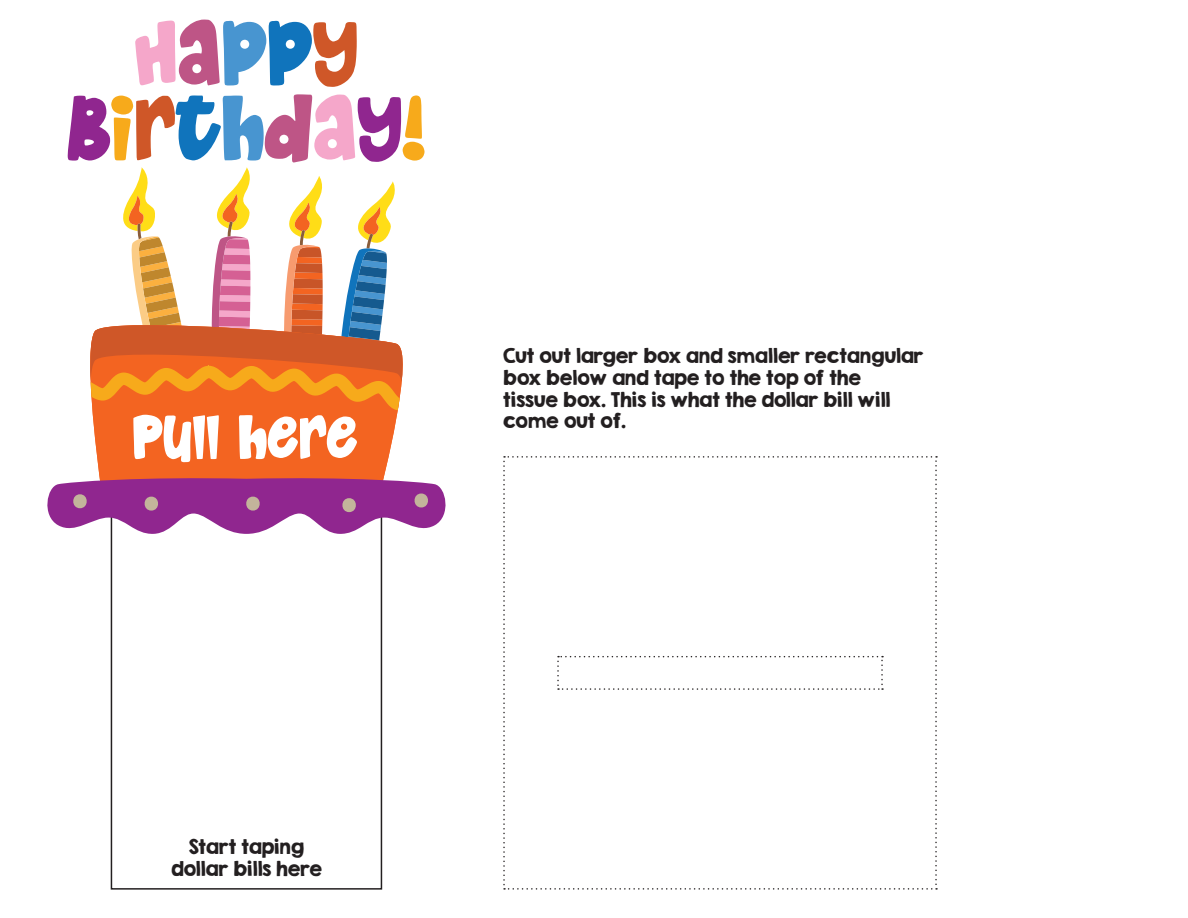
<style>
.page{position:relative;width:1188px;height:918px;background:#fff}
.page>*{position:absolute;margin:0;border:0;box-sizing:border-box;transform-origin:0 0}
.t1{font:93px/75px "Little Paws";color:#f5a7ca;text-align:center}
.t2{font:63px "Little Paws";color:#fff}
.t3{font:18px/21.6px "KG Second Chances Solid";color:#231f20;text-align:center}
.s1{color:#be5586}
.s2{color:#4895d0}
.s3{color:#1074bc}
.s4{color:#cf5728}
.s5{color:#90268f}
.s6{color:#f7aa1b}
</style>
<div class="page">
<div style="left:111px;top:456px;width:271px;height:434px;border:2px solid #231f20"></div>
<div style="left:92px;top:410px;width:306px;height:66px;background:#f36421"></div>
<svg style="left:90px;top:167px;width:313px;height:243px"></svg>
<svg style="left:47px;top:476px;width:399px;height:59px"></svg>
<svg style="left:503px;top:456px;width:434px;height:434px"></svg>
<h1 class="t1" style="left:67px;top:10px;width:361px">H<span class="s1">A</span><span class="s2">P</span><span class="s3">P</span><span class="s4">Y<br></span><span class="s5">B</span><span class="s6">I</span><span class="s4">R</span><span class="s3">T</span><span class="s2">H</span><span class="s1">D</span>A<span class="s5">Y</span><span class="s6">!</span></h1>
<h2 class="t2" style="left:132px;top:400px;width:227px">PULL HERE</h2>
<p class="t3" style="left:503px;top:345px;width:422px;text-align:left">Cut out larger box and smaller rectangular box below and tape to the top of the<br>tissue box. This is what the dollar bill will come out of.</p>
<p class="t3" style="left:172px;top:836px;width:152px">Start taping dollar bills here</p>
</div>
